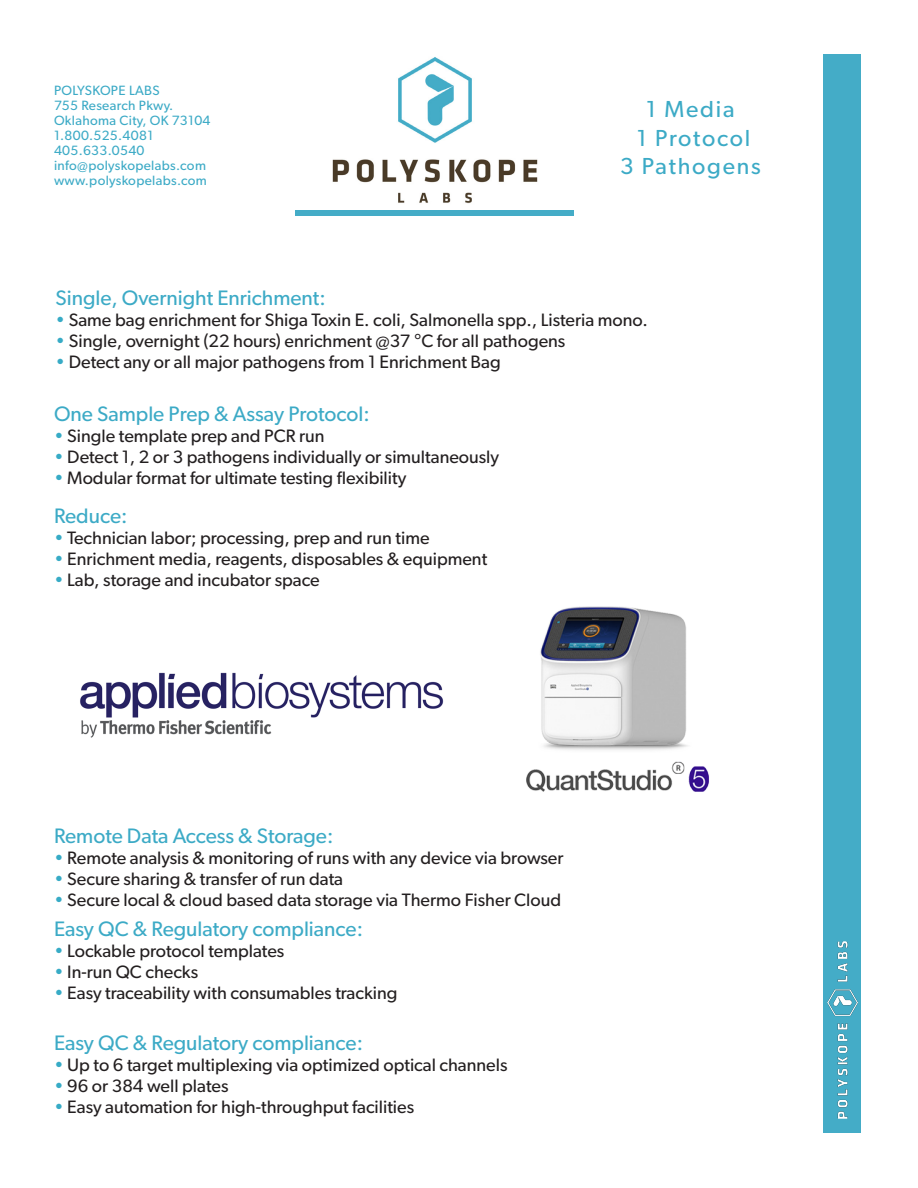
<style>
.page{position:relative;width:918px;height:1188px;background:#fff}
.page>*{position:absolute;margin:0;border:0;box-sizing:border-box;transform-origin:0 0}
.t1{font:23.25px/28.5px "Gibson";letter-spacing:.075em;color:#3caac6;text-align:center}
.t2{font:21px "Gibson";color:#3caac6}
.t3{font:18px "Gibson";color:#231f20}
.t4{font:13.5px/15px "Gibson";letter-spacing:.025em;color:#3caac6}
.s1{color:#37abc6}
</style>
<div class="page">
<div style="left:824px;top:54px;width:37px;height:1078px;background:#44acc7"></div>
<img style="left:319px;top:57px;width:232px;height:159px">
<img style="left:823px;top:933px;width:35px;height:193px">
<div style="left:296px;top:210px;width:278px;height:5px;background:#44acc7"></div>
<img style="left:80px;top:672px;width:364px;height:66px">
<img style="left:526px;top:607px;width:183px;height:184px">
<p class="t4" style="left:54px;top:83px;width:158px">POLYSKOPE LABS<br>755 Research Pkwy.<br>Oklahoma City, OK 73104<br>1.800.525.4081<br>405.633.0540 info@polyskopelabs.com www.polyskopelabs.com</p>
<p class="t1" style="left:620px;top:95px;width:142px">1 Media<br>1 Protocol<br>3 Pathogens</p>
<p class="t2" style="left:56px;top:285px;width:272px">Single, Overnight Enrichment:</p>
<p class="t3" style="left:56px;top:309px;width:594px"><span class="s1">•</span> Same bag enrichment for Shiga Toxin E. coli, Salmonella spp., Listeria mono.</p>
<p class="t3" style="left:56px;top:330px;width:511px"><span class="s1">•</span> Single, overnight (22 hours) enrichment @37 °C for all pathogens</p>
<p class="t3" style="left:56px;top:351px;width:447px"><span class="s1">•</span> Detect any or all major pathogens from 1 Enrichment Bag</p>
<p class="t2" style="left:54px;top:401px;width:317px">One Sample Prep &amp; Assay Protocol:</p>
<p class="t3" style="left:54px;top:425px;width:272px"><span class="s1">•</span> Single template prep and PCR run</p>
<p class="t3" style="left:54px;top:446px;width:447px"><span class="s1">•</span> Detect 1, 2 or 3 pathogens individually or simultaneously</p>
<p class="t3" style="left:54px;top:467px;width:354px"><span class="s1">•</span> Modular format for ultimate testing flexibility</p>
<p class="t2" style="left:54px;top:503px;width:75px">Reduce:</p>
<p class="t3" style="left:54px;top:527px;width:377px"><span class="s1">•</span> Technician labor; processing, prep and run time</p>
<p class="t3" style="left:54px;top:548px;width:435px"><span class="s1">•</span> Enrichment media, reagents, disposables &amp; equipment</p>
<p class="t3" style="left:54px;top:569px;width:267px"><span class="s1">•</span> Lab, storage and incubator space</p>
<p class="t2" style="left:54px;top:823px;width:281px">Remote Data Access &amp; Storage:</p>
<p class="t3" style="left:54px;top:847px;width:511px"><span class="s1">•</span> Remote analysis &amp; monitoring of runs with any device via browser</p>
<p class="t3" style="left:54px;top:868px;width:291px"><span class="s1">•</span> Secure sharing &amp; transfer of run data</p>
<p class="t3" style="left:54px;top:889px;width:509px"><span class="s1">•</span> Secure local &amp; cloud based data storage via Thermo Fisher Cloud</p>
<p class="t2" style="left:54px;top:916px;width:311px">Easy QC &amp; Regulatory compliance:</p>
<p class="t3" style="left:54px;top:940px;width:232px"><span class="s1">•</span> Lockable protocol templates</p>
<p class="t3" style="left:54px;top:961px;width:146px"><span class="s1">•</span> In-run QC checks</p>
<p class="t3" style="left:54px;top:982px;width:345px"><span class="s1">•</span> Easy traceability with consumables tracking</p>
<p class="t2" style="left:54px;top:1030px;width:311px">Easy QC &amp; Regulatory compliance:</p>
<p class="t3" style="left:54px;top:1054px;width:455px"><span class="s1">•</span> Up to 6 target multiplexing via optimized optical channels</p>
<p class="t3" style="left:54px;top:1075px;width:176px"><span class="s1">•</span> 96 or 384 well plates</p>
<p class="t3" style="left:54px;top:1096px;width:362px"><span class="s1">•</span> Easy automation for high-throughput facilities</p>
</div>
